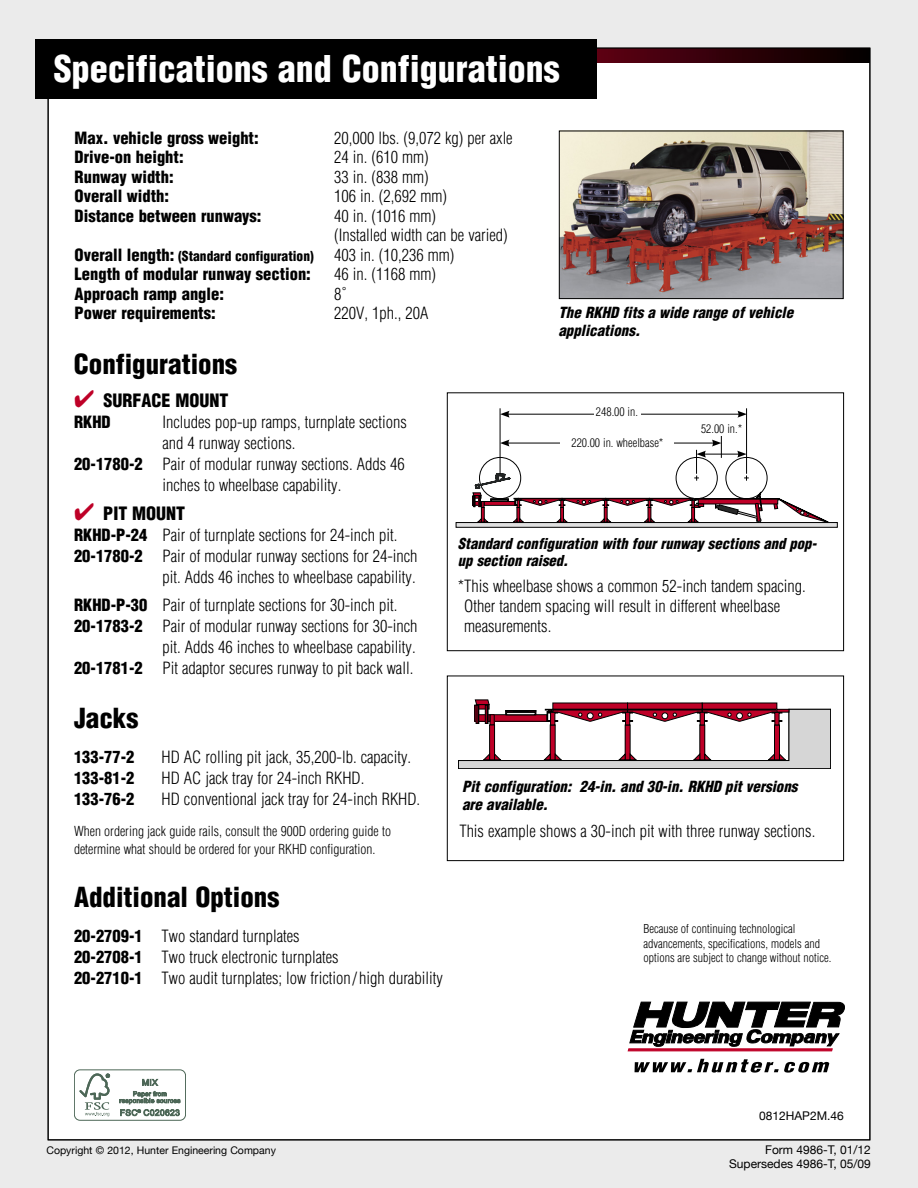
<style>
.page{position:relative;width:918px;height:1188px;background:#ebebeb}
.page>*{position:absolute;margin:0;border:0;box-sizing:border-box;transform-origin:0 0}
.t1{font:900 condensed 36px "Helvetica";color:#fff}
.t2{font:900 condensed 27px "Helvetica";color:#000}
.t3{font:900 condensed 18px "Helvetica";color:#000}
.t4{font:300 condensed 16.5px/19.8px "Helvetica";color:#000}
.t5{font:900 condensed 16.5px "Helvetica";color:#000}
.t6{font:italic 900 condensed 15px/18px "Helvetica";color:#000}
.t7{font:italic 900 condensed 14.7px/17.7px "Helvetica";color:#000}
.t8{font:300 condensed 13.5px/18px "Helvetica";color:#000}
.t9{font:900 condensed 13.5px "Helvetica";color:#000}
.t10{font:300 condensed 12px/14.4px "Helvetica";color:#000}
.t11{font:12px/14.4px "Helvetica Neue";color:#000;text-align:right}
.t12{font:300 condensed 11.7px "Helvetica";color:#000}
.t13{font:10.5px "Helvetica Neue";color:#000}
.s1{font-size:16.5px}
.s2{font-weight:300;font-size:16.5px}
.s3{color:#be0027}
.s4{font-weight:900}
</style>
<div class="page">
<div style="left:48px;top:48px;width:822px;height:1092px;background:#fff"></div>
<svg style="left:597px;top:50px;width:271px;height:13px"></svg>
<div style="left:36px;top:39px;width:561px;height:60px;background:#000"></div>
<img style="left:561px;top:133px;width:280px;height:164px">
<div style="left:559px;top:131px;width:284px;height:168px;border:1px solid #000"></div>
<svg style="left:456px;top:523px;width:381px;height:4px"></svg>
<hr style="left:500px;top:408px;width:1px;height:66px;background:#000">
<hr style="left:746px;top:408px;width:1px;height:66px;background:#000">
<svg style="left:473px;top:435px;width:356px;height:88px"></svg>
<hr style="left:507px;top:414px;width:233px;height:1px;background:#000">
<svg style="left:500px;top:411px;width:10px;height:7px"></svg>
<svg style="left:737px;top:411px;width:10px;height:7px"></svg>
<div style="left:594px;top:406px;width:46px;height:16px;background:#fff"></div>
<div style="left:561px;top:437px;width:113px;height:13px;background:#fff"></div>
<div style="left:447px;top:393px;width:397px;height:258px;border:1px solid #000"></div>
<svg style="left:458px;top:700px;width:373px;height:69px"></svg>
<div style="left:447px;top:676px;width:397px;height:185px;border:1px solid #000"></div>
<svg style="left:628px;top:1002px;width:217px;height:49px"></svg>
<svg style="left:635px;top:1059px;width:195px;height:14px"></svg>
<div style="left:74px;top:1069px;width:112px;height:52px;border:1px solid #4d6757;border-radius:6px"></div>
<svg style="left:79px;top:1073px;width:31px;height:43px"></svg>
<svg style="left:119px;top:1078px;width:61px;height:38px"></svg>
<h1 class="t1" style="left:54px;top:46px;width:507px">Specifications and Configurations</h1>
<p class="t5" style="left:75px;top:127px;width:186px">Max. vehicle gross weight:</p>
<p class="t4" style="left:334px;top:128px;width:180px">20,000 lbs. (9,072 kg) per axle</p>
<p class="t5" style="left:75px;top:147px;width:111px">Drive-on height:</p>
<p class="t4" style="left:334px;top:147px;width:96px">24 in. (610 mm)</p>
<p class="t5" style="left:75px;top:166px;width:100px">Runway width:</p>
<p class="t4" style="left:334px;top:167px;width:96px">33 in. (838 mm)</p>
<p class="t5" style="left:75px;top:186px;width:96px">Overall width:</p>
<p class="t4" style="left:334px;top:186px;width:114px">106 in. (2,692 mm)</p>
<p class="t5" style="left:75px;top:205px;width:188px">Distance between runways:</p>
<p class="t4" style="left:334px;top:206px;width:175px">40 in. (1016 mm)<br>(Installed width can be varied)</p>
<p class="t9" style="left:75px;top:247px;width:381px"><span class="s1">Overall length:</span> (Standard configuration) <span class="s2">403 in. (10,236 mm)</span></p>
<p class="t5" style="left:75px;top:264px;width:238px">Length of modular runway section:</p>
<p class="t4" style="left:334px;top:264px;width:103px">46 in. (1168 mm)</p>
<p class="t5" style="left:75px;top:283px;width:151px">Approach ramp angle:</p>
<p class="t4" style="left:334px;top:284px;width:14px">8˚</p>
<p class="t5" style="left:75px;top:303px;width:143px">Power requirements:</p>
<p class="t4" style="left:334px;top:303px;width:96px">220V, 1ph., 20A</p>
<h2 class="t2" style="left:74px;top:348px;width:165px">Configurations</h2>
<p class="t3" style="left:74px;top:389px;width:156px"><span class="s3">✔</span> SURFACE MOUNT</p>
<p class="t5" style="left:74px;top:412px;width:38px">RKHD</p>
<p class="t4" style="left:163px;top:412px;width:246px">Includes pop-up ramps, turnplate sections</p>
<p class="t4" style="left:163px;top:433px;width:135px">and 4 runway sections.</p>
<p class="t4" style="left:74px;top:454px;width:332px"><span class="s4">20-1780-2</span> Pair of modular runway sections. Adds 46</p>
<p class="t4" style="left:163px;top:475px;width:180px">inches to wheelbase capability.</p>
<p class="t6" style="left:558px;top:303px;width:236px">The RKHD fits a wide range of vehicle applications.</p>
<p class="t12" style="left:596px;top:405px;width:44px">248.00 in.</p>
<p class="t12" style="left:571px;top:436px;width:94px">220.00 in. wheelbase*</p>
<p class="t12" style="left:701px;top:422px;width:43px">52.00 in.*</p>
<p class="t3" style="left:74px;top:502px;width:113px"><span class="s3">✔</span> PIT MOUNT</p>
<p class="t4" style="left:74px;top:525px;width:325px"><span class="s4">RKHD-P-24</span> Pair of turnplate sections for 24-inch pit.</p>
<p class="t4" style="left:74px;top:546px;width:345px"><span class="s4">20-1780-2</span> Pair of modular runway sections for 24-inch</p>
<p class="t4" style="left:163px;top:567px;width:255px">pit. Adds 46 inches to wheelbase capability.</p>
<p class="t4" style="left:74px;top:595px;width:325px"><span class="s4">RKHD-P-30</span> Pair of turnplate sections for 30-inch pit.</p>
<p class="t4" style="left:74px;top:616px;width:345px"><span class="s4">20-1783-2</span> Pair of modular runway sections for 30-inch</p>
<p class="t4" style="left:163px;top:637px;width:255px">pit. Adds 46 inches to wheelbase capability.</p>
<p class="t4" style="left:74px;top:658px;width:341px"><span class="s4">20-1781-2</span> Pit adaptor secures runway to pit back wall.</p>
<h2 class="t2" style="left:74px;top:701px;width:66px">Jacks</h2>
<p class="t5" style="left:74px;top:746px;width:62px">133-77-2</p>
<p class="t4" style="left:162px;top:747px;width:251px">HD AC rolling pit jack, 35,200-lb. capacity.</p>
<p class="t5" style="left:74px;top:767px;width:62px">133-81-2</p>
<p class="t4" style="left:162px;top:768px;width:204px">HD AC jack tray for 24-inch RKHD.</p>
<p class="t5" style="left:74px;top:788px;width:62px">133-76-2</p>
<p class="t4" style="left:162px;top:789px;width:260px">HD conventional jack tray for 24-inch RKHD.</p>
<p class="t8" style="left:74px;top:822px;width:319px">When ordering jack guide rails, consult the 900D ordering guide to determine what should be ordered for your RKHD configuration.</p>
<h2 class="t2" style="left:74px;top:881px;width:207px">Additional Options</h2>
<p class="t4" style="left:74px;top:925px;width:370px;line-height:21px"><span class="s4">20-2709-1</span> Two standard turnplates<br><span class="s4">20-2708-1</span> Two truck electronic turnplates<br><span class="s4">20-2710-1</span> Two audit turnplates; low friction/ high durability</p>
<p class="t7" style="left:458px;top:534px;width:361px">Standard configuration with four runway sections and pop&shy;up section raised.</p>
<p class="t4" style="left:464px;top:576px;width:343px;text-indent:-6px">* This wheelbase shows a common 52-inch tandem spacing.<br>Other tandem spacing will result in different wheelbase measurements.</p>
<p class="t6" style="left:462px;top:777px;width:337px">Pit configuration: 24-in. and 30-in. RKHD pit versions are available.</p>
<p class="t4" style="left:459px;top:821px;width:358px">This example shows a 30-inch pit with three runway sections.</p>
<p class="t10" style="left:643px;top:922px;width:190px">Because of continuing technological advancements, specifications, models and options are subject to change without notice.</p>
<p class="t13" style="left:46px;top:1144px;width:231px">Copyright © 2012, Hunter Engineering Company</p>
<p class="t11" style="left:759px;top:1108px;width:86px">0812HAP2M.46</p>
<p class="t11" style="left:729px;top:1142px;width:143px">Form 4986-T, 01/12<br>Supersedes 4986-T, 05/09</p>
</div>
